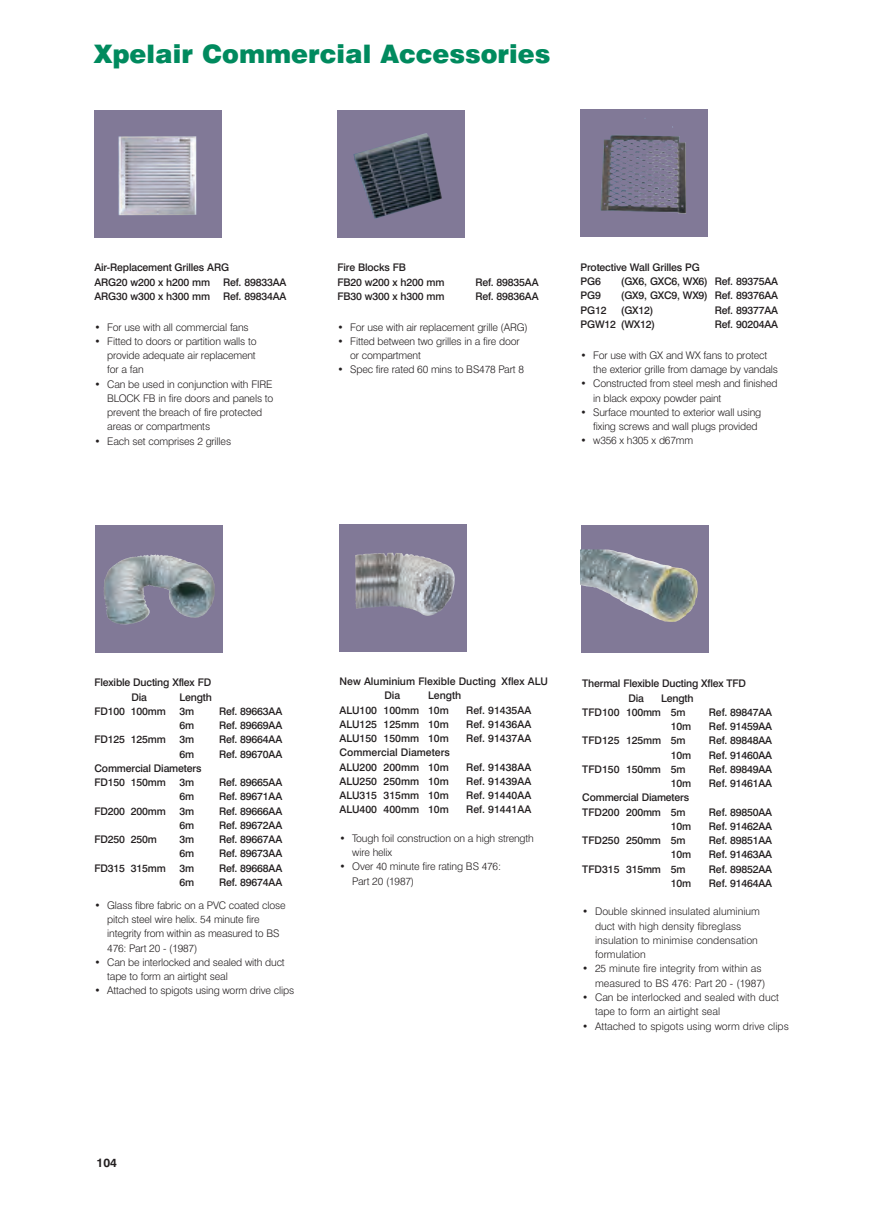
<style>
.page{position:relative;width:893px;height:1221px;background:#fff}
.page>*{position:absolute;margin:0;border:0;box-sizing:border-box;transform-origin:0 0}
.t1{font:900 25.5px "Swiss 721 BT";color:#008a5e}
.t2{font:700 12px "Swiss 721 BT";color:#231f20}
.t3{font:300 10.5px/14.2px "Swiss 721 BT";letter-spacing:-.015em;color:#231f20}
.t4{font:500 10.5px/14.2px "Swiss 721 BT";letter-spacing:-.015em;color:#231f20}
</style>
<div class="page">
<div style="left:581px;top:525px;width:127px;height:127px;background:#817997"></div>
<img style="left:581px;top:549px;width:117px;height:73px">
<div style="left:94px;top:111px;width:128px;height:127px;background:#817997"></div>
<img style="left:118px;top:136px;width:78px;height:79px">
<div style="left:337px;top:111px;width:128px;height:127px;background:#817997"></div>
<img style="left:354px;top:133px;width:88px;height:86px">
<div style="left:580px;top:110px;width:128px;height:127px;background:#817997"></div>
<img style="left:600px;top:118px;width:86px;height:96px">
<div style="left:339px;top:524px;width:128px;height:128px;background:#817997"></div>
<img style="left:355px;top:552px;width:100px;height:64px">
<div style="left:95px;top:525px;width:127px;height:127px;background:#817997"></div>
<img style="left:104px;top:554px;width:111px;height:71px">
<h1 class="t1" style="left:94px;top:45px;width:458px">Xpelair Commercial Accessories</h1>
<p class="t4" style="left:94px;top:261px;width:193px">Air-Replacement Grilles ARG<br>ARG20 w200 x h200 mm Ref. 89833AA<br>ARG30 w300 x h300 mm Ref. 89834AA</p>
<p class="t3" style="left:94px;top:321px;width:156px">• For use with all commercial fans</p>
<p class="t3" style="left:107px;top:335px;width:151px;text-align:justify;text-indent:-13px">• Fitted to doors or partition walls to provide adequate air replacement for a fan</p>
<p class="t3" style="left:107px;top:378px;width:168px;text-indent:-13px">• Can be used in conjunction with FIRE<br>BLOCK FB in fire doors and panels to prevent the breach of fire protected areas or compartments</p>
<p class="t3" style="left:94px;top:435px;width:138px">• Each set comprises 2 grilles</p>
<p class="t4" style="left:337px;top:261px;width:109px">Fire Blocks FB<br>FB20 w200 x h200 mm</p>
<p class="t4" style="left:475px;top:276px;width:65px">Ref. 89835AA</p>
<p class="t4" style="left:580px;top:261px;width:121px">Protective Wall Grilles PG<br>PG6</p>
<p class="t4" style="left:621px;top:275px;width:159px">(GX6, GXC6, WX6) Ref. 89375AA</p>
<p class="t4" style="left:337px;top:290px;width:109px">FB30 w300 x h300 mm</p>
<p class="t4" style="left:475px;top:290px;width:65px">Ref. 89836AA</p>
<p class="t3" style="left:337px;top:321px;width:192px">• For use with air replacement grille (ARG)</p>
<p class="t3" style="left:350px;top:335px;width:171px;text-indent:-13px">• Fitted between two grilles in a fire door or compartment</p>
<p class="t3" style="left:337px;top:363px;width:188px">• Spec fire rated 60 mins to BS478 Part 8</p>
<p class="t4" style="left:580px;top:290px;width:22px">PG9</p>
<p class="t4" style="left:621px;top:290px;width:159px">(GX9, GXC9, WX9) Ref. 89376AA</p>
<p class="t4" style="left:580px;top:304px;width:28px">PG12</p>
<p class="t4" style="left:621px;top:304px;width:34px">(GX12)</p>
<p class="t4" style="left:715px;top:304px;width:65px">Ref. 89377AA</p>
<p class="t4" style="left:580px;top:318px;width:76px">PGW12 (WX12)</p>
<p class="t4" style="left:715px;top:318px;width:65px">Ref. 90204AA</p>
<p class="t3" style="left:593px;top:349px;width:186px;text-indent:-13px">• For use with GX and WX fans to protect the exterior grille from damage by vandals</p>
<p class="t3" style="left:593px;top:377px;width:186px;text-indent:-13px">• Constructed from steel mesh and finished in black expoxy powder paint</p>
<p class="t3" style="left:593px;top:406px;width:170px;text-indent:-13px">• Surface mounted to exterior wall using fixing screws and wall plugs provided</p>
<p class="t3" style="left:580px;top:434px;width:114px">• w356 x h305 x d67mm</p>
<p class="t4" style="left:132px;top:676px;width:81px;text-indent:-37px">Flexible Ducting Xflex FD<br>Dia</p>
<p class="t4" style="left:180px;top:690px;width:34px">Length</p>
<p class="t4" style="left:95px;top:705px;width:73px">FD100 100mm</p>
<p class="t4" style="left:180px;top:705px;width:16px">3m</p>
<p class="t4" style="left:219px;top:705px;width:65px">Ref. 89663AA</p>
<p class="t4" style="left:180px;top:719px;width:16px">6m</p>
<p class="t4" style="left:219px;top:719px;width:65px">Ref. 89669AA</p>
<p class="t4" style="left:95px;top:733px;width:73px">FD125 125mm</p>
<p class="t4" style="left:180px;top:733px;width:16px">3m</p>
<p class="t4" style="left:219px;top:733px;width:65px">Ref. 89664AA</p>
<p class="t4" style="left:180px;top:747px;width:16px">6m</p>
<p class="t4" style="left:219px;top:747px;width:65px">Ref. 89670AA</p>
<p class="t4" style="left:95px;top:762px;width:108px">Commercial Diameters<br>FD150 150mm</p>
<p class="t4" style="left:180px;top:776px;width:16px">3m</p>
<p class="t4" style="left:219px;top:776px;width:65px">Ref. 89665AA</p>
<p class="t4" style="left:180px;top:790px;width:16px">6m</p>
<p class="t4" style="left:219px;top:790px;width:65px">Ref. 89671AA</p>
<p class="t4" style="left:95px;top:804px;width:73px">FD200 200mm</p>
<p class="t4" style="left:180px;top:804px;width:16px">3m</p>
<p class="t4" style="left:219px;top:804px;width:65px">Ref. 89666AA</p>
<p class="t4" style="left:180px;top:819px;width:16px">6m</p>
<p class="t4" style="left:219px;top:819px;width:65px">Ref. 89672AA</p>
<p class="t4" style="left:95px;top:833px;width:64px">FD250 250m</p>
<p class="t4" style="left:180px;top:833px;width:16px">3m</p>
<p class="t4" style="left:219px;top:833px;width:65px">Ref. 89667AA</p>
<p class="t4" style="left:180px;top:847px;width:16px">6m</p>
<p class="t4" style="left:219px;top:847px;width:65px">Ref. 89673AA</p>
<p class="t4" style="left:95px;top:861px;width:73px">FD315 315mm</p>
<p class="t4" style="left:180px;top:861px;width:16px">3m</p>
<p class="t4" style="left:219px;top:861px;width:65px">Ref. 89668AA</p>
<p class="t4" style="left:180px;top:876px;width:16px">6m</p>
<p class="t4" style="left:219px;top:876px;width:65px">Ref. 89674AA</p>
<p class="t3" style="left:107px;top:898px;width:180px;text-indent:-13px">• Glass fibre fabric on a PVC coated close pitch steel wire helix. 54 minute fire integrity from within as measured to BS 476: Part 20 - (1987)</p>
<p class="t3" style="left:107px;top:955px;width:179px;text-indent:-13px">• Can be interlocked and sealed with duct tape to form an airtight seal</p>
<p class="t3" style="left:94px;top:984px;width:201px">• Attached to spigots using worm drive clips</p>
<p class="t4" style="left:384px;top:675px;width:165px;text-indent:-45px">New Aluminium Flexible Ducting Xflex ALU<br>Dia</p>
<p class="t4" style="left:339px;top:689px;width:123px;text-indent:89px">Length<br>ALU100 100mm 10m</p>
<p class="t4" style="left:466px;top:703px;width:67px">Ref. 91435AA</p>
<p class="t4" style="left:339px;top:718px;width:111px">ALU125 125mm 10m</p>
<p class="t4" style="left:466px;top:718px;width:67px">Ref. 91436AA</p>
<p class="t4" style="left:339px;top:732px;width:111px">ALU150 150mm 10m</p>
<p class="t4" style="left:466px;top:732px;width:67px">Ref. 91437AA</p>
<p class="t4" style="left:339px;top:746px;width:112px">Commercial Diameters<br>ALU200 200mm 10m</p>
<p class="t4" style="left:466px;top:760px;width:67px">Ref. 91438AA</p>
<p class="t4" style="left:339px;top:775px;width:111px">ALU250 250mm 10m</p>
<p class="t4" style="left:466px;top:775px;width:67px">Ref. 91439AA</p>
<p class="t4" style="left:339px;top:789px;width:111px">ALU315 315mm 10m</p>
<p class="t4" style="left:466px;top:789px;width:67px">Ref. 91440AA</p>
<p class="t4" style="left:339px;top:803px;width:111px">ALU400 400mm 10m</p>
<p class="t4" style="left:466px;top:803px;width:67px">Ref. 91441AA</p>
<p class="t3" style="left:352px;top:832px;width:183px;text-indent:-13px">• Tough foil construction on a high strength wire helix</p>
<p class="t3" style="left:352px;top:860px;width:150px;text-indent:-13px">• Over 40 minute fire rating BS 476:<br>Part 20 (1987)</p>
<p class="t4" style="left:628px;top:677px;width:119px;text-indent:-46px">Thermal Flexible Ducting Xflex TFD<br>Dia</p>
<p class="t4" style="left:582px;top:691px;width:113px;text-indent:79px">Length<br>TFD100 100mm 5m</p>
<p class="t4" style="left:709px;top:706px;width:65px">Ref. 89847AA</p>
<p class="t4" style="left:671px;top:720px;width:22px">10m</p>
<p class="t4" style="left:709px;top:720px;width:65px">Ref. 91459AA</p>
<p class="t4" style="left:582px;top:734px;width:105px">TFD125 125mm 5m</p>
<p class="t4" style="left:709px;top:734px;width:65px">Ref. 89848AA</p>
<p class="t4" style="left:671px;top:748px;width:22px">10m</p>
<p class="t4" style="left:709px;top:748px;width:65px">Ref. 91460AA</p>
<p class="t4" style="left:582px;top:763px;width:105px">TFD150 150mm 5m</p>
<p class="t4" style="left:709px;top:763px;width:65px">Ref. 89849AA</p>
<p class="t4" style="left:671px;top:777px;width:22px">10m</p>
<p class="t4" style="left:709px;top:777px;width:65px">Ref. 91461AA</p>
<p class="t4" style="left:582px;top:791px;width:108px">Commercial Diameters<br>TFD200 200mm 5m</p>
<p class="t4" style="left:709px;top:805px;width:65px">Ref. 89850AA</p>
<p class="t4" style="left:671px;top:820px;width:22px">10m</p>
<p class="t4" style="left:709px;top:820px;width:65px">Ref. 91462AA</p>
<p class="t4" style="left:582px;top:834px;width:105px">TFD250 250mm 5m</p>
<p class="t4" style="left:709px;top:834px;width:65px">Ref. 89851AA</p>
<p class="t4" style="left:671px;top:848px;width:22px">10m</p>
<p class="t4" style="left:709px;top:848px;width:65px">Ref. 91463AA</p>
<p class="t4" style="left:582px;top:862px;width:105px">TFD315 315mm 5m</p>
<p class="t4" style="left:709px;top:862px;width:65px">Ref. 89852AA</p>
<p class="t4" style="left:671px;top:877px;width:22px">10m</p>
<p class="t4" style="left:709px;top:877px;width:65px">Ref. 91464AA</p>
<p class="t3" style="left:595px;top:905px;width:166px;text-indent:-13px">• Double skinned insulated aluminium duct with high density fibreglass insulation to minimise condensation formulation</p>
<p class="t3" style="left:595px;top:962px;width:172px;text-indent:-13px">• 25 minute fire integrity from within as measured to BS 476: Part 20 - (1987)</p>
<p class="t3" style="left:595px;top:991px;width:185px;text-indent:-13px">• Can be interlocked and sealed with duct tape to form an airtight seal</p>
<p class="t3" style="left:582px;top:1019px;width:208px">• Attached to spigots using worm drive clips</p>
<p class="t2" style="left:97px;top:1158px;width:22px">104</p>
</div>
